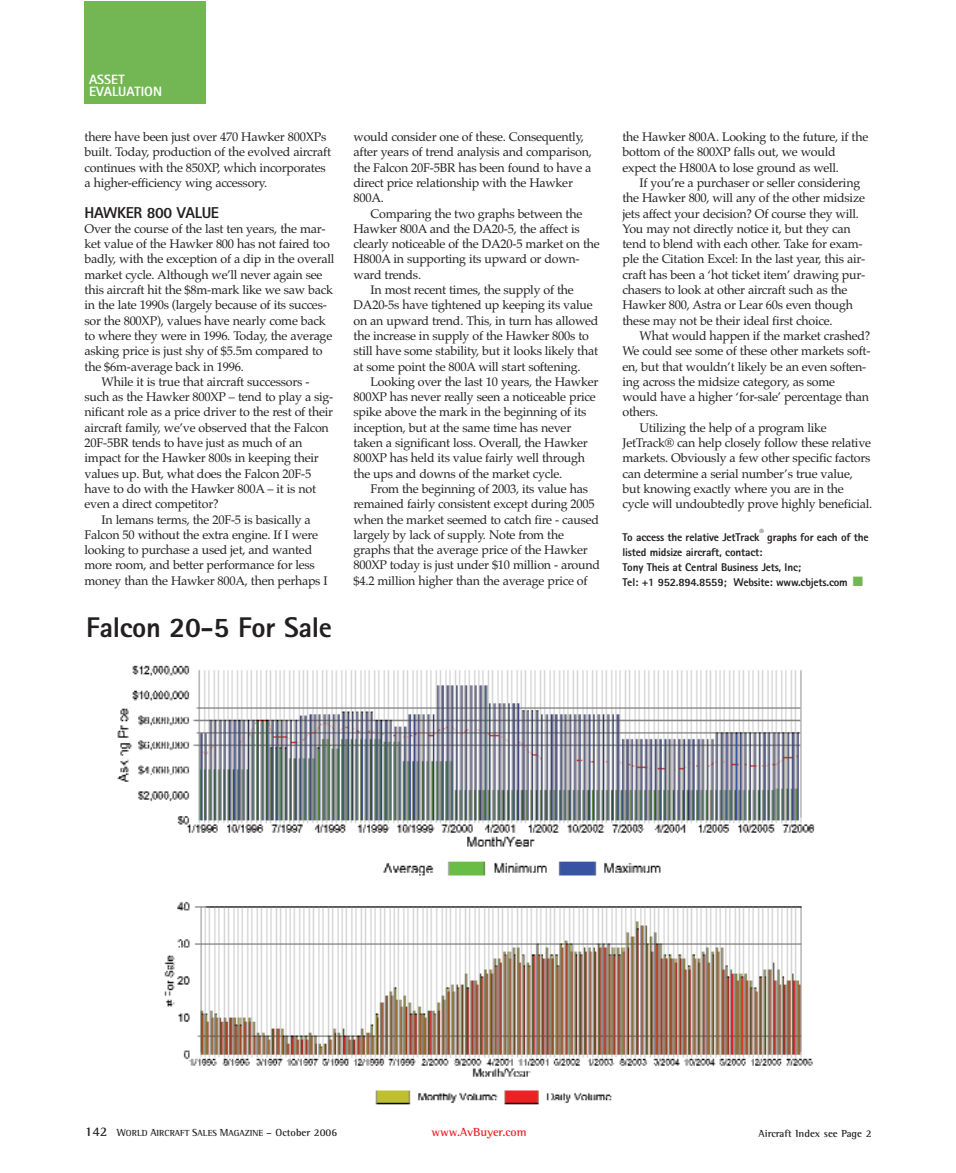
<style>
.page{position:relative;width:956px;height:1173px;background:#fff}
.page>*{position:absolute;margin:0;border:0;box-sizing:border-box;transform-origin:0 0}
.t1{font:800 28.5px "Rotis Sans Serif";letter-spacing:-.01em;color:#231f20}
.t2{font:800 15.75px "Rotis Sans Serif";letter-spacing:-.02em;color:#231f20}
.t3{font:800 13.5px/12px "Rotis Sans Serif";color:#fff}
.t4{font:13.5px "Zapf Dingbats";color:#72b753}
.t5{font:12.45px/15.3px "Palatino";letter-spacing:-.02em;color:#231f20}
.t6{font:700 12px "Rotis Semi Serif";color:#ed1e25}
.t7{font:800 11.25px/14.9px "Rotis Sans Serif";letter-spacing:-.015em;color:#231f20}
.t8{font:700 10.5px "Rotis Semi Serif";color:#231f20}
.t9{font:700 9px "Rotis Semi Serif";color:#231f20}
.t10{font:6px "Palatino";color:#231f20}
.s1{font-size:13.5px}
.s2{font-size:10.5px}
</style>
<div class="page">
<div style="left:85px;top:1px;width:121px;height:103px;background:#72b753"></div>
<img style="left:117px;top:665px;width:698px;height:211px">
<img style="left:164px;top:902px;width:649px;height:203px">
<p class="t3" style="left:89px;top:75px;width:74px">ASSET<br>EVALUATION</p>
<p class="t5" style="left:85px;top:131px;width:248px">there have been just over 470 Hawker 800XPs built. Today, production of the evolved aircraft continues with the 850XP, which incorporates a higher-efficiency wing accessory.</p>
<p class="t2" style="left:85px;top:207px;width:136px">HAWKER 800 VALUE</p>
<p class="t5" style="left:85px;top:222px;width:242px">Over the course of the last ten years, the mar-</p>
<p class="t5" style="left:85px;top:238px;width:247px">ket value of the Hawker 800 has not faired too</p>
<p class="t5" style="left:85px;top:253px;width:251px">badly, with the exception of a dip in the overall</p>
<p class="t5" style="left:85px;top:268px;width:239px">market cycle. Although we’ll never again see</p>
<p class="t5" style="left:85px;top:284px;width:250px">this aircraft hit the $8m-mark like we saw back</p>
<p class="t5" style="left:85px;top:299px;width:244px">in the late 1990s (largely because of its succes-</p>
<p class="t5" style="left:85px;top:314px;width:243px">sor the 800XP), values have nearly come back</p>
<p class="t5" style="left:85px;top:329px;width:249px">to where they were in 1996. Today, the average</p>
<p class="t5" style="left:85px;top:345px;width:240px">asking price is just shy of $5.5m compared to</p>
<p class="t5" style="left:85px;top:360px;width:161px">the $6m-average back in 1996.</p>
<p class="t5" style="left:102px;top:375px;width:209px">While it is true that aircraft successors -</p>
<p class="t5" style="left:85px;top:391px;width:250px">such as the Hawker 800XP – tend to play a sig-</p>
<p class="t5" style="left:85px;top:406px;width:250px">nificant role as a price driver to the rest of their</p>
<p class="t5" style="left:85px;top:421px;width:246px">aircraft family, we’ve observed that the Falcon</p>
<p class="t5" style="left:85px;top:437px;width:219px">20F-5BR tends to have just as much of an</p>
<p class="t5" style="left:85px;top:452px;width:236px">impact for the Hawker 800s in keeping their</p>
<p class="t5" style="left:85px;top:467px;width:228px">values up. But, what does the Falcon 20F-5</p>
<p class="t5" style="left:85px;top:482px;width:233px">have to do with the Hawker 800A – it is not</p>
<p class="t5" style="left:85px;top:498px;width:135px">even a direct competitor?</p>
<p class="t5" style="left:102px;top:513px;width:211px">In lemans terms, the 20F-5 is basically a</p>
<p class="t5" style="left:85px;top:528px;width:235px">Falcon 50 without the extra engine. If I were</p>
<p class="t5" style="left:85px;top:544px;width:229px">looking to purchase a used jet, and wanted</p>
<p class="t5" style="left:85px;top:559px;width:232px">more room, and better performance for less</p>
<p class="t5" style="left:85px;top:574px;width:244px">money than the Hawker 800A, then perhaps I</p>
<h1 class="t1" style="left:86px;top:618px;width:248px">Falcon 20-5 For Sale</h1>
<p class="t5" style="left:353px;top:131px;width:240px">would consider one of these. Consequently, after years of trend analysis and comparison, the Falcon 20F-5BR has been found to have a direct price relationship with the Hawker 800A.</p>
<p class="t5" style="left:370px;top:207px;width:213px">Comparing the two graphs between the</p>
<p class="t5" style="left:353px;top:222px;width:228px">Hawker 800A and the DA20-5, the affect is</p>
<p class="t5" style="left:353px;top:238px;width:248px">clearly noticeable of the DA20-5 market on the</p>
<p class="t5" style="left:353px;top:253px;width:228px">H800A in supporting its upward or down-</p>
<p class="t5" style="left:353px;top:268px;width:69px">ward trends.</p>
<p class="t5" style="left:370px;top:284px;width:205px">In most recent times, the supply of the</p>
<p class="t5" style="left:353px;top:299px;width:241px">DA20-5s have tightened up keeping its value</p>
<p class="t5" style="left:353px;top:314px;width:246px">on an upward trend. This, in turn has allowed</p>
<p class="t5" style="left:353px;top:329px;width:237px">the increase in supply of the Hawker 800s to</p>
<p class="t5" style="left:353px;top:345px;width:246px">still have some stability, but it looks likely that</p>
<p class="t5" style="left:353px;top:360px;width:228px">at some point the 800A will start softening.</p>
<p class="t5" style="left:370px;top:375px;width:229px">Looking over the last 10 years, the Hawker</p>
<p class="t5" style="left:353px;top:391px;width:244px">800XP has never really seen a noticeable price</p>
<p class="t5" style="left:353px;top:406px;width:234px">spike above the mark in the beginning of its</p>
<p class="t5" style="left:353px;top:421px;width:219px">inception, but at the same time has never</p>
<p class="t5" style="left:353px;top:437px;width:236px">taken a significant loss. Overall, the Hawker</p>
<p class="t5" style="left:353px;top:452px;width:233px">800XP has held its value fairly well through</p>
<p class="t5" style="left:353px;top:467px;width:210px">the ups and downs of the market cycle.</p>
<p class="t5" style="left:370px;top:482px;width:219px">From the beginning of 2003, its value has</p>
<p class="t5" style="left:353px;top:498px;width:243px">remained fairly consistent except during 2005</p>
<p class="t5" style="left:353px;top:513px;width:247px">when the market seemed to catch fire - caused</p>
<p class="t5" style="left:353px;top:528px;width:212px">largely by lack of supply. Note from the</p>
<p class="t5" style="left:353px;top:544px;width:236px">graphs that the average price of the Hawker</p>
<p class="t5" style="left:353px;top:559px;width:248px">800XP today is just under $10 million - around</p>
<p class="t5" style="left:353px;top:574px;width:235px">$4.2 million higher than the average price of</p>
<p class="t5" style="left:622px;top:131px;width:247px">the Hawker 800A. Looking to the future, if the bottom of the 800XP falls out, we would expect the H800A to lose ground as well.</p>
<p class="t5" style="left:622px;top:176px;width:244px;text-indent:17px">If you’re a purchaser or seller considering the Hawker 800, will any of the other midsize jets affect your decision? Of course they will.<br>You may not directly notice it, but they can tend to blend with each other. Take for exam&shy;ple the Citation Excel: In the last year, this air&shy;craft has been a ‘hot ticket item’ drawing pur&shy;chasers to look at other aircraft such as the Hawker 800, Astra or Lear 60s even though these may not be their ideal first choice.</p>
<p class="t5" style="left:639px;top:329px;width:232px">What would happen if the market crashed?</p>
<p class="t5" style="left:622px;top:345px;width:249px">We could see some of these other markets soft-</p>
<p class="t5" style="left:622px;top:360px;width:245px">en, but that wouldn’t likely be an even soften-</p>
<p class="t5" style="left:622px;top:375px;width:214px">ing across the midsize category, as some</p>
<p class="t5" style="left:622px;top:391px;width:248px">would have a higher ‘for-sale’ percentage than</p>
<p class="t5" style="left:622px;top:406px;width:37px">others.</p>
<p class="t5" style="left:639px;top:421px;width:189px">Utilizing the help of a program like</p>
<p class="t5" style="left:622px;top:437px;width:250px">JetTrack® can help closely follow these relative</p>
<p class="t5" style="left:622px;top:452px;width:249px">markets. Obviously a few other specific factors</p>
<p class="t5" style="left:622px;top:467px;width:232px">can determine a serial number’s true value,</p>
<p class="t5" style="left:622px;top:482px;width:223px">but knowing exactly where you are in the</p>
<p class="t5" style="left:622px;top:498px;width:251px">cycle will undoubtedly prove highly beneficial.</p>
<p class="t7" style="left:622px;top:531px;width:139px">To access the relative JetTrack</p>
<p class="t10" style="left:759px;top:529px;width:6px">®</p>
<p class="t7" style="left:767px;top:531px;width:103px">graphs for each of the</p>
<p class="t7" style="left:622px;top:546px;width:227px">listed midsize aircraft, contact:<br>Tony Theis at Central Business Jets, Inc;<br>Tel: +1 952.894.8559; Website: www.cbjets.com</p>
<p class="t4" style="left:852px;top:575px;width:12px">■</p>
<p class="t9" style="left:85px;top:1130px;width:254px"><span class="s1">142</span> <span class="s2">W</span>ORLD <span class="s2">A</span>IRCRAFT <span class="s2">S</span>ALES <span class="s2">M</span>AGAZINE <span class="s2">– October 2006</span></p>
<p class="t6" style="left:431px;top:1127px;width:96px">www.AvBuyer.com</p>
<p class="t8" style="left:758px;top:1130px;width:114px">Aircraft Index see Page 2</p>
</div>
